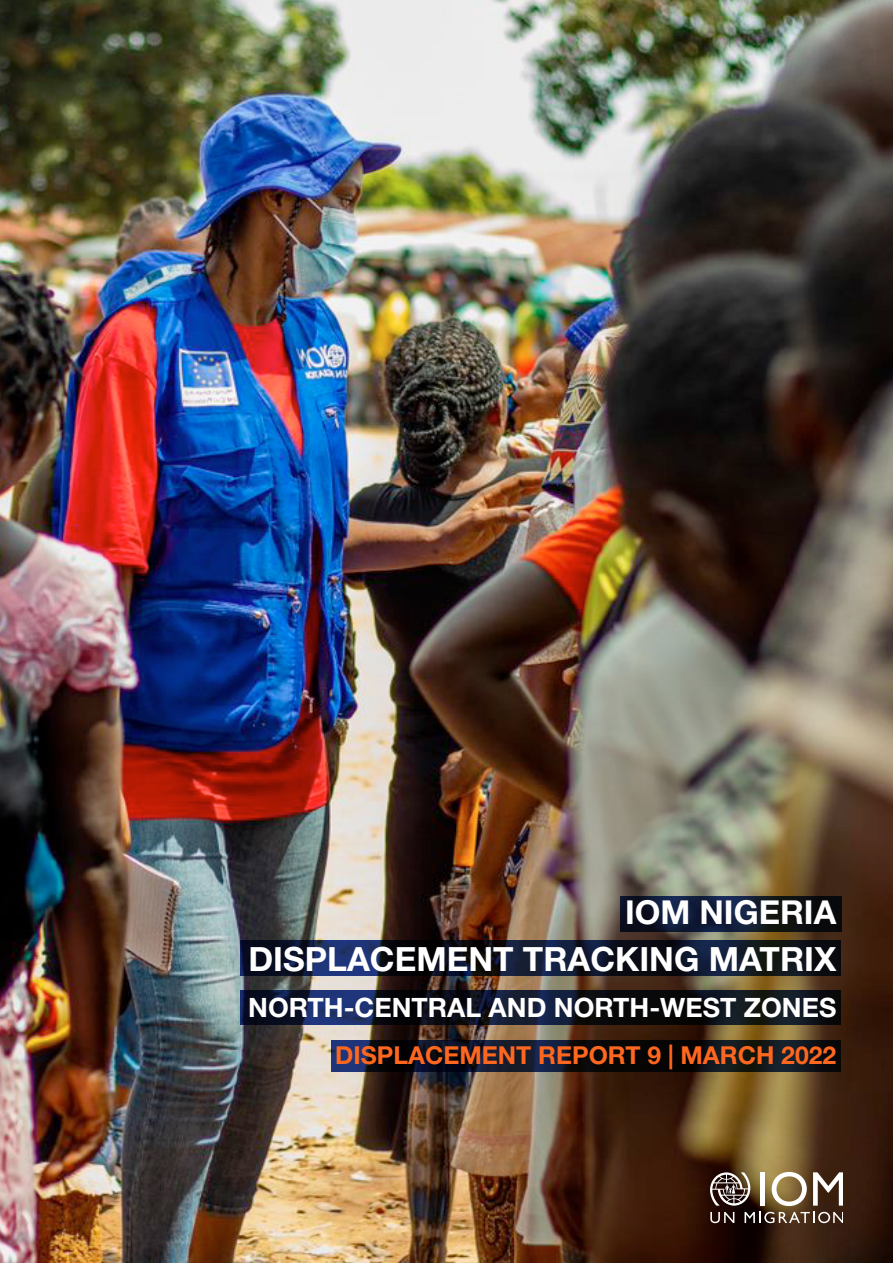
<style>
.page{position:relative;width:893px;height:1263px;background:#fff}
.page>*{position:absolute;margin:0;border:0;box-sizing:border-box;transform-origin:0 0}
.t1{font:700 33.45px "Helvetica Neue LT Std";color:#fff}
.t2{font:700 33px "Helvetica Neue LT Std";color:#fff}
.t3{font:700 26.7px "Helvetica Neue LT Std";color:#fff}
.t4{font:700 24.75px "Helvetica Neue LT Std";color:#ff671f}
</style>
<div class="page">
<img style="left:0;top:0;width:893px;height:1263px">
<svg style="left:620px;top:896px;width:221px;height:36px;background:#0f1628"></svg>
<svg style="left:241px;top:940px;width:600px;height:36px;background:#0f162a"></svg>
<svg style="left:241px;top:991px;width:600px;height:34px;background:#0e1425"></svg>
<svg style="left:331px;top:1040px;width:510px;height:31px;background:#0e121f"></svg>
<div style="left:760px;top:1172px;width:5px;height:33px;background:#fff"></div>
<svg style="left:772px;top:1172px;width:35px;height:34px"></svg>
<svg style="left:813px;top:1172px;width:29px;height:33px"></svg>
<svg style="left:710px;top:1212px;width:24px;height:11px"></svg>
<svg style="left:744px;top:1212px;width:98px;height:11px"></svg>
<svg style="left:710px;top:1172px;width:40px;height:33px"></svg>
<p class="t2" style="left:625px;top:892px;width:213px">IOM NIGERIA</p>
<p class="t1" style="left:249px;top:938px;width:589px">DISPLACEMENT TRACKING MATRIX</p>
<p class="t3" style="left:248px;top:991px;width:589px">NORTH-CENTRAL AND NORTH-WEST ZONES</p>
<p class="t4" style="left:335px;top:1039px;width:503px">DISPLACEMENT REPORT 9 | MARCH 2022</p>
</div>
